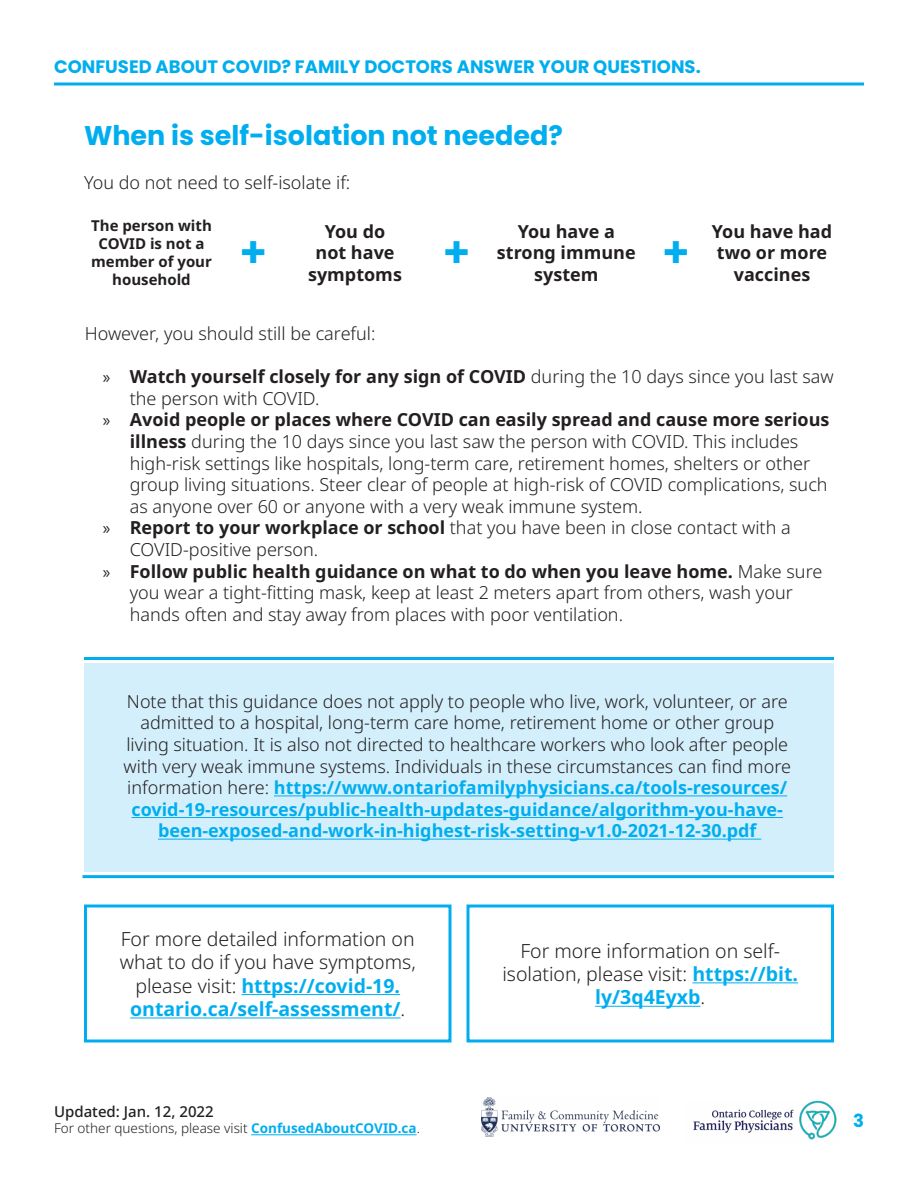
<style>
.page{position:relative;width:918px;height:1188px;background:#fff}
.page>*{position:absolute;margin:0;border:0;box-sizing:border-box;transform-origin:0 0}
.t1{font:900 45px "Noto Sans";color:#00aeef}
.subtitle{font:700 27px "Poppins";color:#00aeef}
.t2{font:300 19.5px/23.4px "Noto Sans";color:#231f20;text-align:center}
.t3{font:300 18px/21.6px "Noto Sans";color:#231f20}
.t4{font:700 18px/21.6px "Noto Sans";color:#231f20;text-align:center}
.t5{font:700 18px "Poppins";color:#00aeef}
.t6{font:700 15px/18px "Noto Sans";color:#231f20;text-align:center}
.t7{font:500 15px "Noto Sans";color:#231f20}
.t8{font:300 13.5px "Noto Sans";color:#231f20}
.s1{font-family:"Myriad Pro";font-weight:400}
.s2{font-weight:700}
.s3{font-weight:700;color:#00aeef}
</style>
<div class="page">
<svg style="left:54px;top:82px;width:810px;height:4px;background:#3fc2f2"></svg>
<hr style="left:251px;top:1134px;width:166px;height:1px;background:#00aeef">
<img style="left:481px;top:1098px;width:178px;height:39px">
<img style="left:693px;top:1100px;width:144px;height:40px">
<hr style="left:84px;top:657px;width:750px;height:3px;background:#00aeef">
<hr style="left:83px;top:875px;width:751px;height:3px;background:#00aeef">
<div style="left:84px;top:663px;width:749px;height:209px;background:#d4effc"></div>
<hr style="left:274px;top:795px;width:513px;height:1px;background:#00aeef">
<hr style="left:132px;top:817px;width:651px;height:1px;background:#00aeef">
<hr style="left:158px;top:839px;width:603px;height:1px;background:#00aeef">
<hr style="left:241px;top:994px;width:159px;height:1px;background:#00aeef">
<hr style="left:130px;top:1017px;width:271px;height:1px;background:#00aeef">
<div style="left:84px;top:904px;width:368px;height:138px;border:3px solid #00aeef"></div>
<hr style="left:692px;top:982px;width:106px;height:1px;background:#00aeef">
<hr style="left:595px;top:1006px;width:106px;height:1px;background:#00aeef">
<div style="left:466px;top:904px;width:368px;height:138px;border:3px solid #00aeef"></div>
<p class="t5" style="left:54px;top:56px;width:648px">CONFUSED ABOUT COVID? FAMILY DOCTORS ANSWER YOUR QUESTIONS.</p>
<p class="subtitle" style="left:84px;top:120px;width:480px">When is self-isolation not needed?</p>
<p class="t3" style="left:84px;top:172px;width:268px">You do not need to self-isolate if:</p>
<p class="t6" style="left:91px;top:217px;width:122px">The person with<br>COVID is not a member of your household</p>
<p class="t1" style="left:240px;top:218px;width:28px">+</p>
<p class="t4" style="left:308px;top:221px;width:95px">You do not have symptoms</p>
<p class="t4" style="left:497px;top:221px;width:140px">You have a strong immune system</p>
<p class="t4" style="left:712px;top:221px;width:122px;text-align:left">You have had two or more</p>
<p class="t1" style="left:444px;top:218px;width:28px">+</p>
<p class="t1" style="left:663px;top:218px;width:28px">+</p>
<p class="t4" style="left:734px;top:264px;width:78px">vaccines</p>
<p class="t3" style="left:85px;top:323px;width:292px">However, you should still be careful:</p>
<p class="t3" style="left:130px;top:366px;width:706px;text-indent:-27px"><span class="s1">»</span> <span class="s2">Watch yourself closely for any sign of COVID</span> during the 10 days since you last saw the person with COVID.</p>
<p class="t3" style="left:130px;top:410px;width:701px;text-indent:-27px"><span class="s1">»</span> <span class="s2">Avoid people or places where COVID can easily spread and cause more serious illness</span> during the 10 days since you last saw the person with COVID. This includes high-risk settings like hospitals, long-term care, retirement homes, shelters or other group living situations. Steer clear of people at high-risk of COVID complications, such as anyone over 60 or anyone with a very weak immune system.</p>
<p class="t3" style="left:130px;top:518px;width:662px;text-indent:-27px"><span class="s1">»</span> <span class="s2">Report to your workplace or school</span> that you have been in close contact with a<br>COVID-positive person.</p>
<p class="t3" style="left:130px;top:561px;width:694px;text-indent:-27px"><span class="s1">»</span> <span class="s2">Follow public health guidance on what to do when you leave home.</span> Make sure you wear a tight-fitting mask, keep at least 2 meters apart from others, wash your hands often and stay away from places with poor ventilation.</p>
<p class="t3" style="left:124px;top:691px;width:669px;text-align:center">Note that this guidance does not apply to people who live, work, volunteer, or are admitted to a hospital, long-term care home, retirement home or other group living situation. It is also not directed to healthcare workers who look after people with very weak immune systems. Individuals in these circumstances can find more information here: <span class="s3">https://www.ontariofamilyphysicians.ca/tools-resources/ covid-19-resources/public-health-updates-guidance/algorithm-you-have&shy;been-exposed-and-work-in-highest-risk-setting-v1.0-2021-12-30.pdf</span></p>
<p class="t2" style="left:120px;top:928px;width:298px">For more detailed information on what to do if you have symptoms, please visit: <span class="s3">https://covid-19. ontario.ca/self-assessment/</span>.</p>
<p class="t2" style="left:502px;top:939px;width:297px">For more information on self&shy;isolation, please visit: <span class="s3">https://bit. ly/3q4Eyxb</span>.</p>
<p class="t7" style="left:54px;top:1101px;width:161px">Updated: Jan. 12, 2022</p>
<p class="t8" style="left:54px;top:1119px;width:367px">For other questions, please visit <span class="s3">ConfusedAboutCOVID.ca</span>.</p>
<p class="t5" style="left:853px;top:1111px;width:12px">3</p>
</div>
